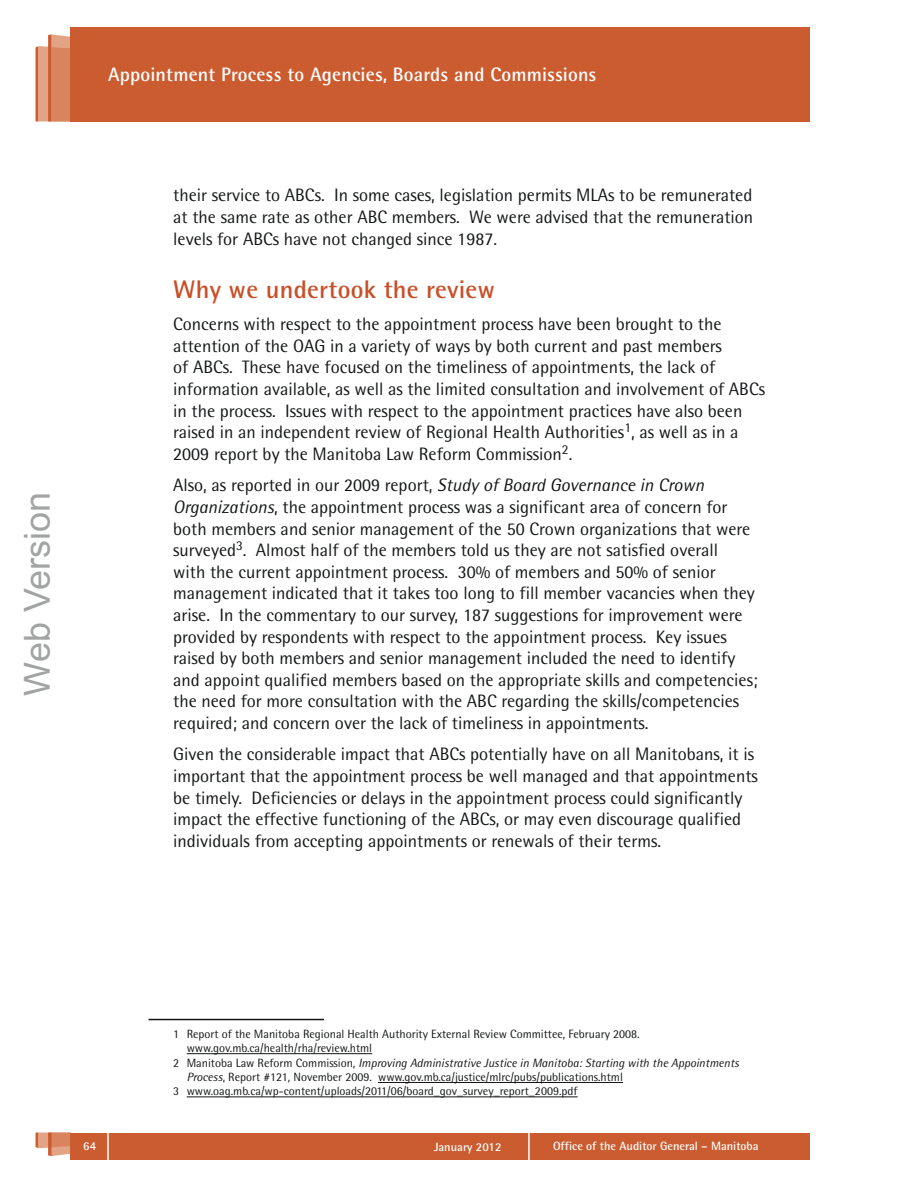
<style>
.page{position:relative;width:918px;height:1188px;background:#fff}
.page>*{position:absolute;margin:0;border:0;box-sizing:border-box;transform-origin:0 0}
.t1{font:36px "Arial";color:#a2a4a4}
.t2{font:700 25.5px "Agfa Rotis Semisans";letter-spacing:.01em;color:#c84f27}
.t3{font:700 19.5px "Agfa Rotis Semisans";letter-spacing:.01em;color:#fff}
.t4{font:18px/21.6px "Agfa Rotis Semisans";color:#131516}
.t5{font:12px "Agfa Rotis Semisans";color:#131516}
.t6{font:italic 12px "Agfa Rotis Semisans";color:#131516}
.t7{font:700 12px "Agfa Rotis Semisans";color:#fff}
.s1{font-style:italic}
.s2{font-style:normal}
</style>
<div class="page">
<svg style="left:36px;top:1133px;width:35px;height:23px"></svg>
<div style="left:71px;top:1133px;width:739px;height:27px;background:#cb5c30"></div>
<hr style="left:528px;top:1132px;width:2px;height:28px;background:#fff">
<hr style="left:107px;top:1132px;width:2px;height:28px;background:#fff">
<svg style="left:36px;top:34px;width:35px;height:88px;background:#db8f6c"></svg>
<div style="left:71px;top:27px;width:739px;height:95px;background:#cb5c30"></div>
<hr style="left:187px;top:1053px;width:185px;height:1px;background:#131516">
<hr style="left:378px;top:1082px;width:245px;height:1px;background:#131516">
<hr style="left:187px;top:1097px;width:391px;height:1px;background:#131516">
<hr style="left:148px;top:1019px;width:176px;height:1px;background:#131516">
<h1 class="t1" style="left:16px;top:696px;width:205px;rotate:-90deg">Web Version</h1>
<p class="t3" style="left:108px;top:67px;width:490px">Appointment Process to Agencies, Boards and Commissions</p>
<p class="t4" style="left:173px;top:186px;width:582px;text-align:justify">their service to ABCs. In some cases, legislation permits MLAs to be remunerated at the same rate as other ABC members. We were advised that the remuneration levels for ABCs have not changed since 1987.</p>
<h2 class="t2" style="left:173px;top:280px;width:323px">Why we undertook the review</h2>
<p class="t4" style="left:173px;top:315px;width:593px">Concerns with respect to the appointment process have been brought to the attention of the OAG in a variety of ways by both current and past members<br>of ABCs. These have focused on the timeliness of appointments, the lack of information available, as well as the limited consultation and involvement of ABCs in the process. Issues with respect to the appointment practices have also been raised in an independent review of Regional Health Authorities<sup>1</sup>, as well as in a 2009 report by the Manitoba Law Reform Commission<sup>2</sup>.</p>
<p class="t4" style="left:173px;top:476px;width:586px">Also, as reported in our 2009 report, <span class="s1">Study of Board Governance in Crown Organizations</span>, the appointment process was a significant area of concern for both members and senior management of the 50 Crown organizations that were surveyed<sup>3</sup>. Almost half of the members told us they are not satisfied overall<br>with the current appointment process. 30% of members and 50% of senior management indicated that it takes too long to fill member vacancies when they arise. In the commentary to our survey, 187 suggestions for improvement were provided by respondents with respect to the appointment process. Key issues raised by both members and senior management included the need to identify and appoint qualified members based on the appropriate skills and competencies; the need for more consultation with the ABC regarding the skills/competencies required; and concern over the lack of timeliness in appointments.</p>
<p class="t4" style="left:173px;top:745px;width:586px">Given the considerable impact that ABCs potentially have on all Manitobans, it is important that the appointment process be well managed and that appointments be timely. Deficiencies or delays in the appointment process could significantly impact the effective functioning of the ABCs, or may even discourage qualified individuals from accepting appointments or renewals of their terms.</p>
<p class="t5" style="left:173px;top:1030px;width:468px">1 Report of the Manitoba Regional Health Authority External Review Committee, February 2008.</p>
<p class="t5" style="left:187px;top:1044px;width:187px">www.gov.mb.ca/health/rha/review.html</p>
<p class="t6" style="left:173px;top:1058px;width:567px"><span class="s2">2 Manitoba Law Reform Commission,</span> Improving Administrative Justice in Manitoba: Starting with the Appointments</p>
<p class="t5" style="left:187px;top:1073px;width:438px"><span class="s1">Process</span>, Report #121, November 2009. www.gov.mb.ca/justice/mlrc/pubs/publications.html</p>
<p class="t5" style="left:173px;top:1087px;width:406px">3 www.oag.mb.ca/wp-content/uploads/2011/06/board_gov_survey_report_2009.pdf</p>
<p class="t7" style="left:83px;top:1142px;width:14px">64</p>
<p class="t7" style="left:434px;top:1142px;width:69px">January 2012</p>
<p class="t7" style="left:553px;top:1142px;width:207px">Office of the Auditor General – Manitoba</p>
</div>
